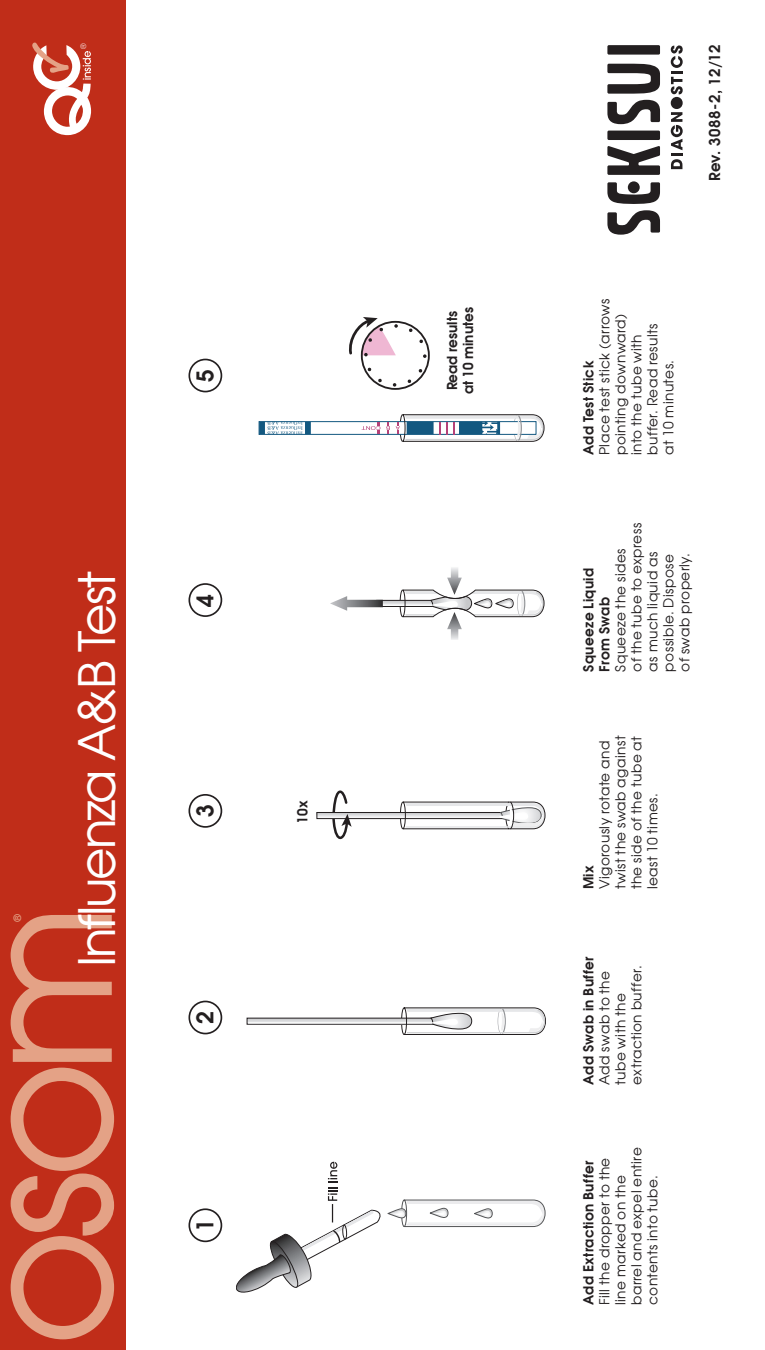
<style>
.page{position:relative;width:765px;height:1350px;background:#fff}
.page>*{position:absolute;margin:0;border:0;box-sizing:border-box;transform-origin:0 0}
.t1{font:50px "Avant Garde";letter-spacing:-.045em;color:#fff}
.t2{font:600 23px "Avant Garde";color:#231f20}
.t3{font:600 15px "Avant Garde";letter-spacing:.025em;color:#231f20}
.t4{font:13.75px/16px "Avant Garde";letter-spacing:.03em;color:#231f20}
.t5{font:600 13.75px/16px "Avant Garde";letter-spacing:.025em;color:#231f20}
.t6{font:600 13.75px/16px "Avant Garde";color:#231f20}
.t7{font:500 10.25px "Avant Garde";color:#e4a286}
.t8{font:7.5px "Avant Garde";color:#fff}
</style>
<div class="page">
<div style="left:0;top:0;width:126px;height:1350px;background:#c02d19"></div>
<svg style="left:11px;top:1068px;width:103px;height:271px"></svg>
<svg style="left:11px;top:915px;width:101px;height:147px"></svg>
<svg style="left:330px;top:567px;width:214px;height:73px"></svg>
<div style="left:188px;top:583px;width:34px;height:34px;border:2px solid #231f20;border-radius:50%"></div>
<svg style="left:259px;top:414px;width:285px;height:28px"></svg>
<svg style="left:423px;top:354px;width:4px;height:4px"></svg>
<svg style="left:419px;top:339px;width:4px;height:4px"></svg>
<svg style="left:409px;top:328px;width:4px;height:4px"></svg>
<svg style="left:349px;top:317px;width:49px;height:39px"></svg>
<svg style="left:367px;top:367px;width:4px;height:4px"></svg>
<svg style="left:378px;top:379px;width:4px;height:4px"></svg>
<svg style="left:393px;top:383px;width:3px;height:4px"></svg>
<svg style="left:407px;top:379px;width:4px;height:4px"></svg>
<svg style="left:418px;top:369px;width:4px;height:4px"></svg>
<div style="left:361px;top:321px;width:69px;height:69px;border:2px solid #231f20;border-radius:50%"></div>
<div style="left:188px;top:359px;width:34px;height:33px;border:2px solid #231f20;border-radius:50%"></div>
<div style="left:247px;top:1018px;width:202px;height:6px;border:1px solid #231f20"></div>
<svg style="left:248px;top:1008px;width:298px;height:27px"></svg>
<div style="left:317px;top:813px;width:187px;height:5px;background:#e1e2e4"></div>
<div style="left:317px;top:812px;width:188px;height:7px;border:1px solid #231f20"></div>
<svg style="left:331px;top:790px;width:21px;height:50px"></svg>
<svg style="left:400px;top:802px;width:146px;height:27px"></svg>
<div style="left:188px;top:1001px;width:34px;height:33px;border:2px solid #231f20;border-radius:50%"></div>
<svg style="left:236px;top:1162px;width:310px;height:131px"></svg>
<div style="left:188px;top:1208px;width:34px;height:34px;border:2px solid #231f20;border-radius:50%"></div>
<div style="left:607px;top:131px;width:53px;height:9px;background:#231f20"></div>
<div style="left:607px;top:45px;width:53px;height:10px;background:#231f20"></div>
<svg style="left:607px;top:210px;width:53px;height:25px"></svg>
<svg style="left:607px;top:100px;width:53px;height:24px"></svg>
<svg style="left:607px;top:64px;width:53px;height:30px"></svg>
<svg style="left:607px;top:146px;width:53px;height:29px"></svg>
<svg style="left:607px;top:182px;width:53px;height:22px"></svg>
<div style="left:628px;top:181px;width:12px;height:12px;background:#231f20;border-radius:50%"></div>
<svg style="left:671px;top:45px;width:12px;height:124px"></svg>
<div style="left:188px;top:794px;width:34px;height:34px;border:2px solid #231f20;border-radius:50%"></div>
<svg style="left:32px;top:42px;width:59px;height:93px"></svg>
<p class="t7" style="left:11px;top:922px;width:10px;rotate:-90deg">®</p>
<p class="t8" style="left:79px;top:49px;width:7px;rotate:-90deg">®</p>
<p class="t3" style="left:705px;top:181px;width:138px;rotate:-90deg">Rev. 3088-2, 12/12</p>
<h2 class="t2" style="left:190px;top:382px;width:14px;rotate:-90deg">5</h2>
<p class="t6" style="left:444px;top:394px;width:89px;rotate:-90deg">Read results at 10 minutes</p>
<p class="t4" style="left:596px;top:455px;width:158px;rotate:-90deg">Place test stick (arrows pointing downward) into the tube with buffer. Read results<br>at 10 minutes.</p>
<p class="t5" style="left:580px;top:455px;width:96px;rotate:-90deg">Add Test Stick</p>
<p class="t4" style="left:612px;top:672px;width:150px;rotate:-90deg">Squeeze the sides<br>of the tube to express as much liquid as possible. Dispose<br>of swab properly.</p>
<h1 class="t1" style="left:66px;top:967px;width:397px;rotate:-90deg">Influenza A&amp;B Test</h1>
<p class="t5" style="left:580px;top:672px;width:105px;rotate:-90deg">Squeeze Liquid<br>From Swab</p>
<h2 class="t2" style="left:190px;top:607px;width:14px;rotate:-90deg">4</h2>
<p class="t4" style="left:596px;top:889px;width:155px;rotate:-90deg">Vigorously rotate and twist the swab against the side of the tube at least 10 times.</p>
<h2 class="t2" style="left:190px;top:817px;width:14px;rotate:-90deg">3</h2>
<p class="t5" style="left:294px;top:824px;width:25px;rotate:-90deg">10x</p>
<p class="t5" style="left:580px;top:889px;width:26px;rotate:-90deg">Mix</p>
<p class="t5" style="left:580px;top:1085px;width:130px;rotate:-90deg">Add Swab in Buffer</p>
<p class="t4" style="left:596px;top:1085px;width:121px;rotate:-90deg">Add swab to the tube with the extraction buffer.</p>
<h2 class="t2" style="left:190px;top:1024px;width:14px;rotate:-90deg">2</h2>
<h2 class="t2" style="left:190px;top:1232px;width:14px;rotate:-90deg">1</h2>
<p class="t4" style="left:596px;top:1305px;width:159px;rotate:-90deg">Fill the dropper to the line marked on the barrel and expel entire contents into tube.</p>
<p class="t5" style="left:580px;top:1305px;width:146px;rotate:-90deg">Add Extraction Buffer</p>
</div>
